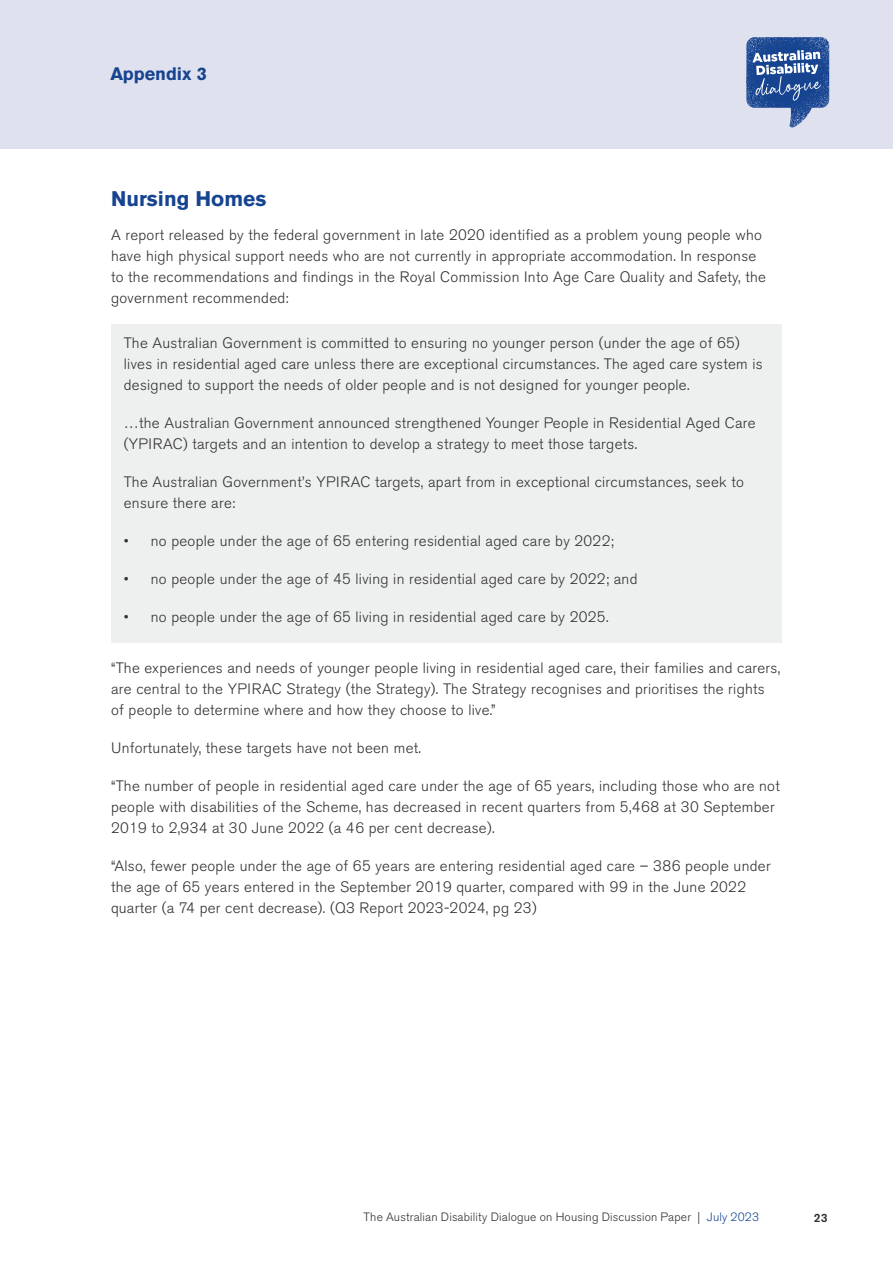
<style>
.page{position:relative;width:893px;height:1263px;background:#fff}
.page>*{position:absolute;margin:0;border:0;box-sizing:border-box;transform-origin:0 0}
.t1{font:700 21px "Akzidenz Grotesk BE";color:#174490}
.t2{font:700 18px "Akzidenz Grotesk BE";color:#174490}
.t3{font:300 15px/21px "Akzidenz Grotesk BE";letter-spacing:.02em;color:#312f30}
.t4{font:300 12px "Akzidenz Grotesk BE";letter-spacing:.015em;color:#312f30}
.t5{font:500 12px "Akzidenz Grotesk BE";color:#312f30}
.s1{color:#174490}
</style>
<div class="page">
<div style="left:0;top:0;width:893px;height:149px;background:#e0e1ee"></div>
<svg style="left:746px;top:37px;width:83px;height:91px"></svg>
<div style="left:111px;top:324px;width:671px;height:318px;background:#eef0f0"></div>
<p class="t2" style="left:111px;top:64px;width:98px">Appendix 3</p>
<h1 class="t1" style="left:111px;top:187px;width:157px">Nursing Homes</h1>
<p class="t3" style="left:111px;top:224px;width:656px">A report released by the federal government in late 2020 identified as a problem young people who have high physical support needs who are not currently in appropriate accommodation. In response to the recommendations and findings in the Royal Commission Into Age Care Quality and Safety, the government recommended:</p>
<p class="t3" style="left:124px;top:333px;width:640px">The Australian Government is committed to ensuring no younger person (under the age of 65) lives in residential aged care unless there are exceptional circumstances. The aged care system is designed to support the needs of older people and is not designed for younger people.</p>
<p class="t3" style="left:124px;top:413px;width:633px">…the Australian Government announced strengthened Younger People in Residential Aged Care (YPIRAC) targets and an intention to develop a strategy to meet those targets.</p>
<p class="t3" style="left:124px;top:472px;width:621px">The Australian Government’s YPIRAC targets, apart from in exceptional circumstances, seek to ensure there are:</p>
<p class="t3" style="left:124px;top:531px;width:491px">• no people under the age of 65 entering residential aged care by 2022;</p>
<p class="t3" style="left:124px;top:569px;width:515px">• no people under the age of 45 living in residential aged care by 2022; and</p>
<p class="t3" style="left:124px;top:607px;width:486px">• no people under the age of 65 living in residential aged care by 2025.</p>
<p class="t3" style="left:111px;top:657px;width:671px">“The experiences and needs of younger people living in residential aged care, their families and carers, are central to the YPIRAC Strategy (the Strategy). The Strategy recognises and prioritises the rights of people to determine where and how they choose to live.”</p>
<p class="t3" style="left:111px;top:737px;width:311px">Unfortunately, these targets have not been met.</p>
<p class="t3" style="left:111px;top:775px;width:670px">“The number of people in residential aged care under the age of 65 years, including those who are not people with disabilities of the Scheme, has decreased in recent quarters from 5,468 at 30 September<br>2019 to 2,934 at 30 June 2022 (a 46 per cent decrease).</p>
<p class="t3" style="left:111px;top:855px;width:661px">“Also, fewer people under the age of 65 years are entering residential aged care – 386 people under the age of 65 years entered in the September 2019 quarter, compared with 99 in the June 2022 quarter (a 74 per cent decrease). (Q3 Report 2023-2024, pg 23)</p>
<p class="t4" style="left:364px;top:1210px;width:397px">The Australian Disability Dialogue on Housing Discussion Paper | <span class="s1">July 2023</span></p>
<p class="t5" style="left:814px;top:1210px;width:15px">23</p>
</div>
